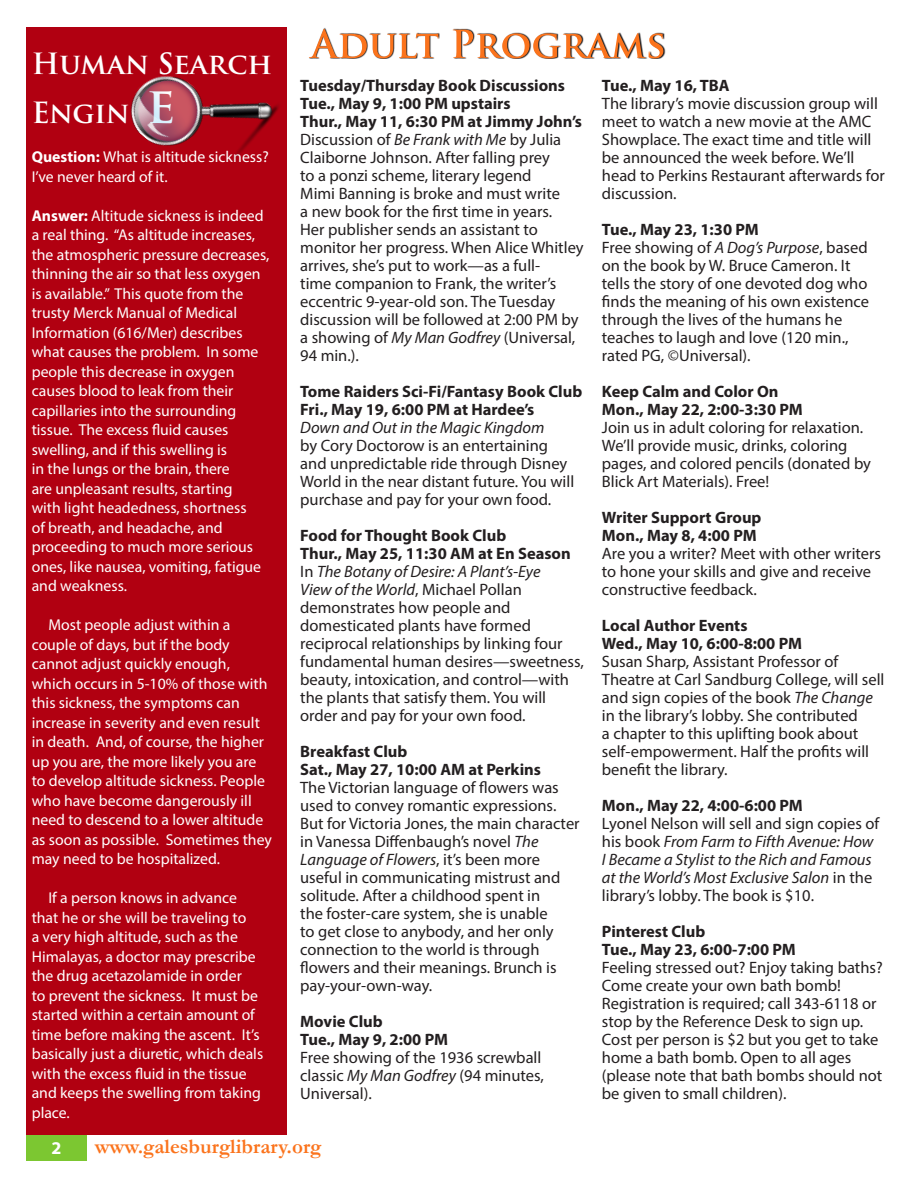
<style>
.page{position:relative;width:918px;height:1188px;background:#fff}
.page>*{position:absolute;margin:0;border:0;box-sizing:border-box;transform-origin:0 0}
.Head_2_reverse{font:700 28.5px/49.5px "Trajan Pro";letter-spacing:-.005em;color:#fff}
.t1{font:700 21px "Garamond";color:#fb731c}
.t2{font:700 18px "Myriad Pro";color:#fff}
.Body{font:16.5px/18px "Myriad Pro";color:#231f20}
.Body-2{font:700 16.5px "Myriad Pro";color:#231f20}
.Body-3{font:italic 16.5px/18px "Myriad Pro";color:#231f20}
.Body-4{font:15.75px/19.5px "Myriad Pro";color:#fff}
.s1{font-size:49.5px}
.s2{font-weight:700}
.s3{font-style:italic}
.s4{font-style:normal}
</style>
<div class="page">
<div style="left:26px;top:1134px;width:61px;height:27px;background:#7cc731"></div>
<div style="left:26px;top:27px;width:261px;height:1107px;background:#b10011"></div>
<svg style="left:309px;top:28px;width:356px;height:31px"></svg>
<svg style="left:309px;top:29px;width:354px;height:29px"></svg>
<img style="left:130px;top:76px;width:149px;height:81px">
<p class="Head_2_reverse" style="left:32px;top:39px;width:242px">Human Search<br>Engin <span class="s1">e</span></p>
<p class="Body-4" style="left:32px;top:147px;width:239px"><span class="s2">Question:</span> What is altitude sickness?<br>I’ve never heard of it.</p>
<p class="Body-4" style="left:32px;top:206px;width:239px"><span class="s2">Answer:</span> Altitude sickness is indeed a real thing. “As altitude increases, the atmospheric pressure decreases, thinning the air so that less oxygen is available.” This quote from the trusty Merck Manual of Medical<br>Information (616/Mer) describes what causes the problem. In some people this decrease in oxygen causes blood to leak from their capillaries into the surrounding tissue. The excess fluid causes swelling, and if this swelling is<br>in the lungs or the brain, there<br>are unpleasant results, starting<br>with light headedness, shortness<br>of breath, and headache, and proceeding to much more serious ones, like nausea, vomiting, fatigue and weakness.</p>
<p class="Body-4" style="left:32px;top:615px;width:242px;text-indent:17px">Most people adjust within a couple of days, but if the body cannot adjust quickly enough, which occurs in 5-10% of those with this sickness, the symptoms can increase in severity and even result in death. And, of course, the higher up you are, the more likely you are to develop altitude sickness. People who have become dangerously ill need to descend to a lower altitude as soon as possible. Sometimes they may need to be hospitalized.</p>
<p class="Body-4" style="left:32px;top:888px;width:233px;text-indent:17px">If a person knows in advance that he or she will be traveling to<br>a very high altitude, such as the<br>Himalayas, a doctor may prescribe the drug acetazolamide in order<br>to prevent the sickness. It must be started within a certain amount of time before making the ascent. It’s basically just a diuretic, which deals with the excess fluid in the tissue and keeps the swelling from taking place.</p>
<p class="Body-2" style="left:300px;top:74px;width:266px">Tuesday/Thursday Book Discussions</p>
<p class="Body-2" style="left:300px;top:92px;width:212px">Tue., May 9, 1:00 PM upstairs</p>
<p class="Body-2" style="left:300px;top:110px;width:283px">Thur., May 11, 6:30 PM at Jimmy John’s</p>
<p class="Body" style="left:300px;top:130px;width:285px">Discussion of <span class="s3">Be Frank with Me</span> by Julia Claiborne Johnson. After falling prey<br>to a ponzi scheme, literary legend<br>Mimi Banning is broke and must write<br>a new book for the first time in years.<br>Her publisher sends an assistant to monitor her progress. When Alice Whitley arrives, she’s put to work—as a full-<br>time companion to Frank, the writer’s eccentric 9-year-old son. The Tuesday discussion will be followed at 2:00 PM by a showing of <span class="s3">My Man Godfrey</span> (Universal, 94 min.).</p>
<p class="Body-2" style="left:300px;top:380px;width:284px">Tome Raiders Sci-Fi/Fantasy Book Club</p>
<p class="Body-2" style="left:300px;top:398px;width:236px">Fri., May 19, 6:00 PM at Hardee’s</p>
<p class="Body" style="left:300px;top:418px;width:275px"><span class="s3">Down and Out in the Magic Kingdom<br></span>by Cory Doctorow is an entertaining and unpredictable ride through Disney World in the near distant future. You will purchase and pay for your own food.</p>
<p class="Body-2" style="left:300px;top:524px;width:208px">Food for Thought Book Club</p>
<p class="Body-2" style="left:300px;top:542px;width:272px">Thur., May 25, 11:30 AM at En Season</p>
<p class="Body" style="left:300px;top:562px;width:285px">In <span class="s3">The Botany of Desire: A Plant’s-Eye<br>View of the World</span>, Michael Pollan demonstrates how people and domesticated plants have formed reciprocal relationships by linking four fundamental human desires—sweetness, beauty, intoxication, and control—with the plants that satisfy them. You will order and pay for your own food.</p>
<p class="Body-2" style="left:300px;top:740px;width:109px">Breakfast Club</p>
<p class="Body-2" style="left:300px;top:758px;width:242px">Sat., May 27, 10:00 AM at Perkins</p>
<p class="Body" style="left:300px;top:778px;width:281px">The Victorian language of flowers was used to convey romantic expressions.<br>But for Victoria Jones, the main character in Vanessa Diffenbaugh’s novel <span class="s3">The Language of Flowers</span>, it’s been more useful in communicating mistrust and solitude. After a childhood spent in<br>the foster-care system, she is unable<br>to get close to anybody, and her only connection to the world is through flowers and their meanings. Brunch is pay-your-own-way.</p>
<p class="Body-2" style="left:300px;top:1010px;width:84px">Movie Club</p>
<p class="Body-2" style="left:300px;top:1028px;width:149px">Tue., May 9, 2:00 PM</p>
<p class="Body" style="left:300px;top:1048px;width:245px">Free showing of the 1936 screwball classic <span class="s3">My Man Godfrey</span> (94 minutes,<br>Universal).</p>
<p class="t2" style="left:51px;top:1137px;width:11px">2</p>
<p class="t1" style="left:95px;top:1132px;width:228px">www.galesburglibrary.org</p>
<p class="Body-2" style="left:602px;top:74px;width:129px">Tue., May 16, TBA</p>
<p class="Body" style="left:602px;top:94px;width:284px">The library’s movie discussion group will meet to watch a new movie at the AMC Showplace. The exact time and title will be announced the week before. We’ll head to Perkins Restaurant afterwards for discussion.</p>
<p class="Body-2" style="left:602px;top:218px;width:158px">Tue., May 23, 1:30 PM</p>
<p class="Body" style="left:602px;top:238px;width:269px">Free showing of <span class="s3">A Dog’s Purpose</span>, based on the book by W. Bruce Cameron. It tells the story of one devoted dog who finds the meaning of his own existence through the lives of the humans he teaches to laugh and love (120 min., rated PG, ©Universal).</p>
<p class="Body-2" style="left:602px;top:380px;width:178px">Keep Calm and Color On</p>
<p class="Body-2" style="left:602px;top:398px;width:203px">Mon., May 22, 2:00-3:30 PM</p>
<p class="Body" style="left:602px;top:418px;width:271px">Join us in adult coloring for relaxation.<br>We’ll provide music, drinks, coloring pages, and colored pencils (donated by Blick Art Materials). Free!</p>
<p class="Body-2" style="left:602px;top:506px;width:161px">Writer Support Group</p>
<p class="Body-2" style="left:602px;top:524px;width:156px">Mon., May 8, 4:00 PM</p>
<p class="Body" style="left:602px;top:544px;width:281px">Are you a writer? Meet with other writers to hone your skills and give and receive constructive feedback.</p>
<p class="Body-2" style="left:602px;top:614px;width:147px">Local Author Events</p>
<p class="Body-2" style="left:602px;top:632px;width:202px">Wed., May 10, 6:00-8:00 PM</p>
<p class="Body" style="left:602px;top:652px;width:284px">Susan Sharp, Assistant Professor of Theatre at Carl Sandburg College, will sell and sign copies of the book <span class="s3">The Change </span>in the library’s lobby. She contributed<br>a chapter to this uplifting book about self-empowerment. Half the profits will benefit the library.</p>
<p class="Body-2" style="left:602px;top:794px;width:203px">Mon., May 22, 4:00-6:00 PM</p>
<p class="Body-3" style="left:602px;top:814px;width:279px"><span class="s4">Lyonel Nelson will sell and sign copies of his book</span> From Farm to Fifth Avenue: How I Became a Stylist to the Rich and Famous at the World’s Most Exclusive Salon <span class="s4">in the library’s lobby. The book is $10.</span></p>
<p class="Body-2" style="left:602px;top:920px;width:105px">Pinterest Club</p>
<p class="Body-2" style="left:602px;top:938px;width:196px">Tue., May 23, 6:00-7:00 PM</p>
<p class="Body" style="left:602px;top:958px;width:282px">Feeling stressed out? Enjoy taking baths?<br>Come create your own bath bomb!<br>Registration is required; call 343-6118 or stop by the Reference Desk to sign up.<br>Cost per person is $2 but you get to take home a bath bomb. Open to all ages (please note that bath bombs should not be given to small children).</p>
</div>
